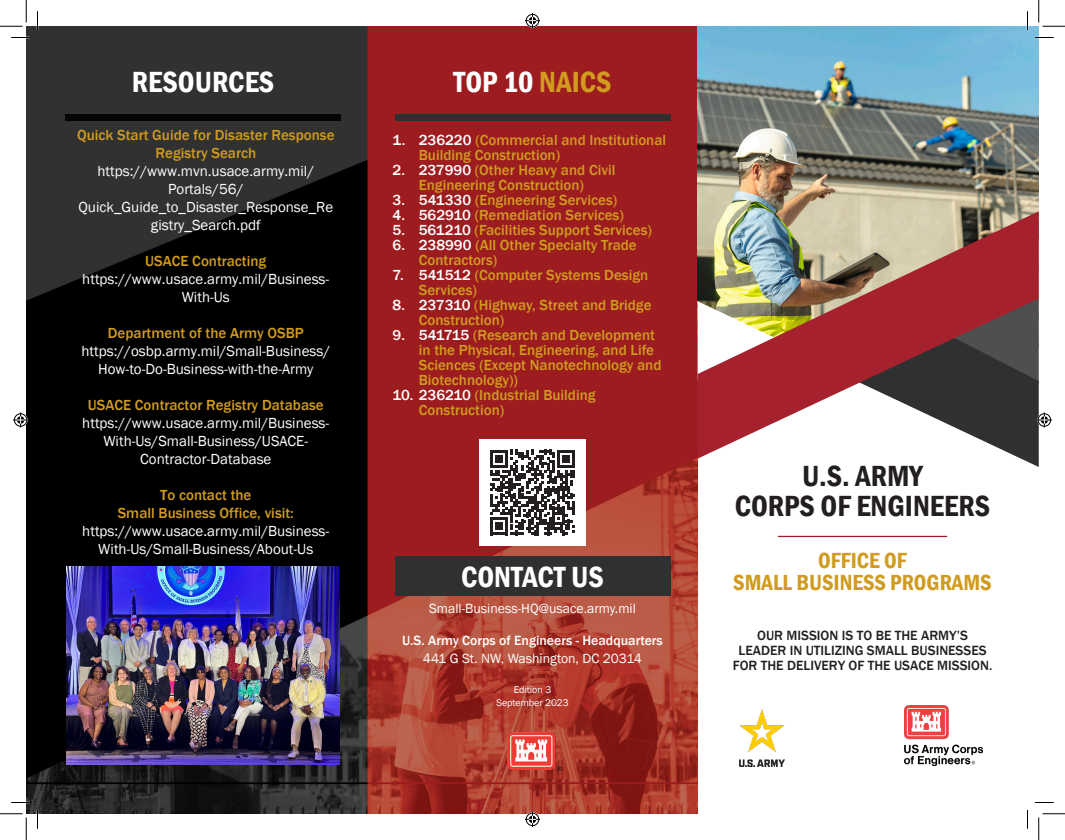
<style>
.page{position:relative;width:1065px;height:840px;background:#fff}
.page>*{position:absolute;margin:0;border:0;box-sizing:border-box;transform-origin:0 0}
.t1{font:600 condensed 30px/30px "Franklin Gothic";color:#231f20;text-align:center}
.t2{font:600 condensed 30px "Franklin Gothic";color:#fff}
.t3{font:600 condensed 30px "Franklin Gothic";color:#fbfdfe}
.t4{font:600 condensed 22.5px/22.5px "Franklin Gothic";color:#d09b1f;text-align:center}
.t5{font:15px/18px "Franklin Gothic";color:#fff;text-align:center}
.t6{font:500 15px/15px "Franklin Gothic";color:#d09b1f}
.t7{font:500 13.75px/15px "Franklin Gothic";color:#231f20;text-align:center}
.t8{font:500 13.75px/18px "Franklin Gothic";color:#fff;text-align:center}
.t9{font:13.75px "Franklin Gothic";color:#fff}
.t10{font:10px/12.5px "Franklin Gothic";color:#fff;text-align:center}
.s1{font-weight:500;color:#d09b1f}
.s2{color:#d09b1f}
.s3{color:#fff}
.s4{font-weight:400}
</style>
<div class="page">
<img style="left:26px;top:26px;width:672px;height:788px">
<div style="left:395px;top:556px;width:275px;height:39px;background:#2f3030"></div>
<div style="left:395px;top:114px;width:275px;height:7px;background:#2f3030"></div>
<img style="left:507px;top:733px;width:55px;height:37px">
<img style="left:67px;top:567px;width:272px;height:198px">
<img style="left:739px;top:710px;width:46px;height:57px">
<img style="left:904px;top:705px;width:79px;height:61px">
<div style="left:65px;top:114px;width:276px;height:7px;background:#040503"></div>
<div style="left:479px;top:439px;width:107px;height:107px;background:#fff"></div>
<svg style="left:490px;top:450px;width:85px;height:85px"></svg>
<img style="left:698px;top:26px;width:341px;height:185px">
<img style="left:698px;top:211px;width:341px;height:248px">
<hr style="left:778px;top:536px;width:169px;height:1px;background:#9d1c23">
<svg style="left:11px;top:37px;width:19px;height:1px"></svg>
<svg style="left:1035px;top:37px;width:19px;height:1px"></svg>
<svg style="left:11px;top:802px;width:19px;height:1px"></svg>
<svg style="left:1035px;top:802px;width:19px;height:1px"></svg>
<svg style="left:37px;top:11px;width:1px;height:19px"></svg>
<svg style="left:37px;top:810px;width:1px;height:19px"></svg>
<svg style="left:1027px;top:11px;width:1px;height:19px"></svg>
<svg style="left:1027px;top:810px;width:1px;height:19px"></svg>
<svg style="left:0;top:0;width:27px;height:27px"></svg>
<svg style="left:0;top:814px;width:27px;height:26px"></svg>
<svg style="left:1039px;top:0;width:26px;height:27px"></svg>
<svg style="left:1039px;top:814px;width:26px;height:26px"></svg>
<svg style="left:525px;top:13px;width:15px;height:15px"></svg>
<svg style="left:525px;top:812px;width:15px;height:15px"></svg>
<svg style="left:13px;top:412px;width:15px;height:16px"></svg>
<svg style="left:853px;top:298px;width:199px;height:169px"></svg>
<p class="t2" style="left:132px;top:62px;width:144px">RESOURCES</p>
<p class="t5" style="left:77px;top:127px;width:259px"><span class="s1">Quick Start Guide for Disaster Response<br>Registry Search </span>https://www.mvn.usace.army.mil/<br>Portals/56/<br>Quick_Guide_to_Disaster_Response_Re gistry_Search.pdf</p>
<p class="t5" style="left:82px;top:253px;width:249px"><span class="s1">USACE Contracting </span>https://www.usace.army.mil/Business-<br>With-Us</p>
<p class="t5" style="left:81px;top:325px;width:250px"><span class="s1">Department of the Army OSBP </span>https://osbp.army.mil/Small-Business/<br>How-to-Do-Business-with-the-Army</p>
<p class="t5" style="left:82px;top:397px;width:249px"><span class="s1">USACE Contractor Registry Database </span>https://www.usace.army.mil/Business-With-Us/Small-Business/USACE-Contractor-Database</p>
<p class="t5" style="left:82px;top:487px;width:249px"><span class="s1">To contact the<br>Small Business Office, visit: </span>https://www.usace.army.mil/Business-<br>With-Us/Small-Business/About-Us</p>
<p class="t3" style="left:453px;top:62px;width:160px">TOP 10 <span class="s2">NAICS</span></p>
<p class="t6" style="left:419px;top:132px;width:249px;text-indent:-26px"><span class="s3">1. 236220</span> (Commercial and Institutional<br>Building Construction)</p>
<p class="t6" style="left:393px;top:162px;width:224px;text-align:center"><span class="s3">2. 237990</span> (Other Heavy and Civil<br>Engineering Construction)</p>
<p class="t6" style="left:393px;top:192px;width:226px"><span class="s3">3. 541330</span> (Engineering Services)</p>
<p class="t6" style="left:393px;top:207px;width:233px"><span class="s3">4. 562910</span> (Remediation Services)</p>
<p class="t6" style="left:393px;top:222px;width:261px"><span class="s3">5. 561210</span> (Facilities Support Services)</p>
<p class="t6" style="left:419px;top:237px;width:219px;text-indent:-26px"><span class="s3">6. 238990</span> (All Other Specialty Trade<br>Contractors)</p>
<p class="t6" style="left:419px;top:267px;width:231px;text-indent:-26px"><span class="s3">7. 541512</span> (Computer Systems Design<br>Services)</p>
<p class="t6" style="left:419px;top:297px;width:234px;text-indent:-26px"><span class="s3">8. 237310</span> (Highway, Street and Bridge<br>Construction)</p>
<p class="t6" style="left:419px;top:327px;width:244px;text-indent:-26px"><span class="s3">9. 541715</span> (Research and Development in the Physical, Engineering, and Life<br>Sciences (Except Nanotechnology and<br>Biotechnology))</p>
<p class="t6" style="left:419px;top:387px;width:178px;text-indent:-26px"><span class="s3">10. 236210</span> (Industrial Building<br>Construction)</p>
<p class="t2" style="left:461px;top:557px;width:144px">CONTACT US</p>
<p class="t9" style="left:429px;top:600px;width:208px">Small-Business-HQ@usace.army.mil</p>
<p class="t8" style="left:402px;top:631px;width:262px">U.S. Army Corps of Engineers - Headquarters<br><span class="s4">441 G St. NW, Washington, DC 20314</span></p>
<p class="t10" style="left:496px;top:684px;width:74px">Edition 3<br>September 2023</p>
<p class="t1" style="left:735px;top:460px;width:257px">U.S. ARMY<br>CORPS OF ENGINEERS</p>
<p class="t4" style="left:733px;top:549px;width:260px">OFFICE OF<br>SMALL BUSINESS PROGRAMS</p>
<p class="t7" style="left:733px;top:628px;width:261px">OUR MISSION IS TO BE THE ARMY’S<br>LEADER IN UTILIZING SMALL BUSINESSES<br>FOR THE DELIVERY OF THE USACE MISSION.</p>
</div>
